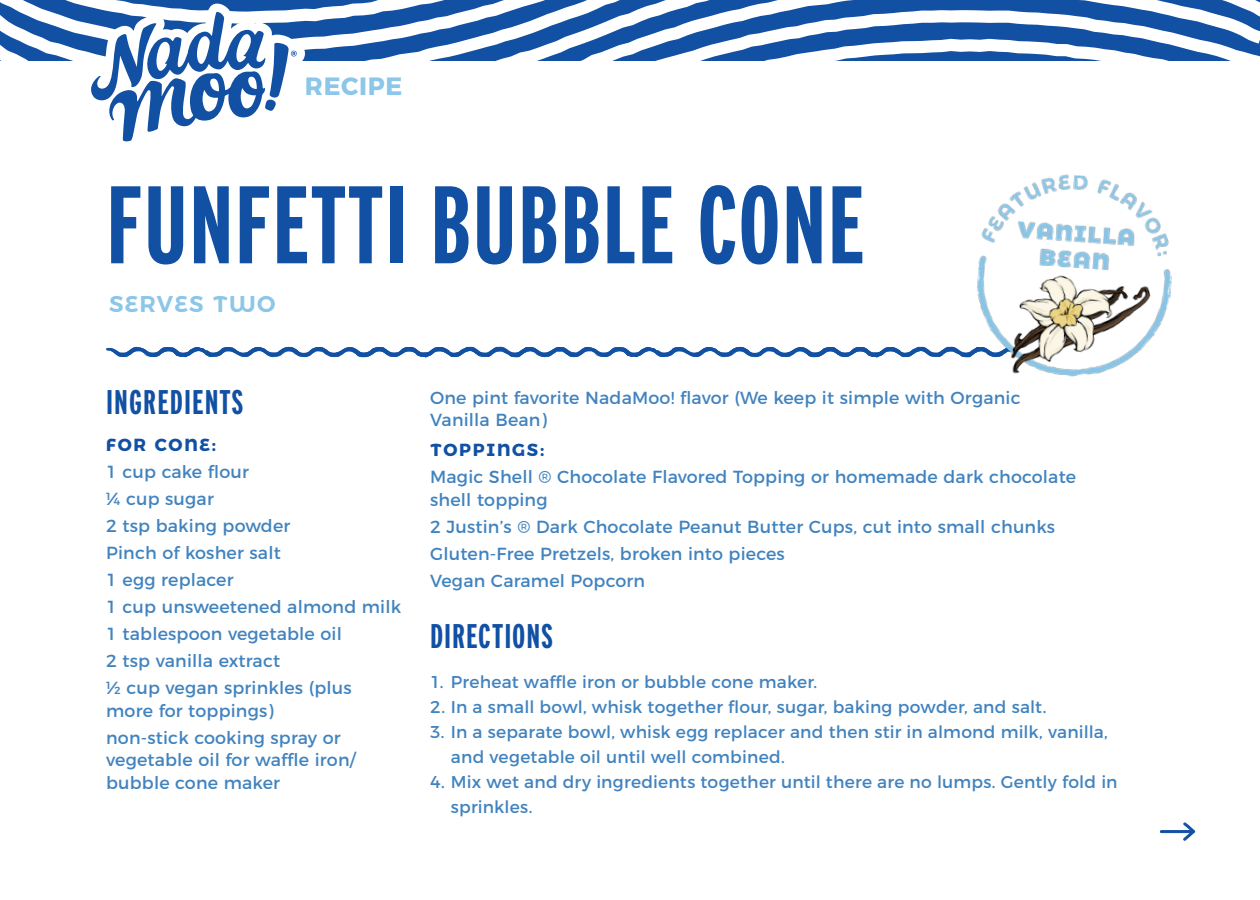
<style>
.page{position:relative;width:1260px;height:900px;background:#fff}
.page>*{position:absolute;margin:0;border:0;box-sizing:border-box;transform-origin:0 0}
.t1{font:700 110px "Interstate Compressed";letter-spacing:.01em;color:#1150a3}
.t2{font:700 34.25px "Interstate Compressed";letter-spacing:.03em;color:#1150a3}
.t3{font:700 25px "Montserrat";letter-spacing:.025em;color:#8cc6e8}
.t4{font:600 22.75px "Montserrat Alternates";letter-spacing:.05em;color:#8cc6e8}
.t5{font:17.5px/27px "Montserrat";letter-spacing:.01em;color:#4183bf}
.t6{font:700 17.5px "Montserrat Alternates";letter-spacing:.1em;color:#1150a3}
.t7{font:17px/25px "Montserrat";letter-spacing:.01em;color:#4183bf}
</style>
<div class="page">
<svg style="left:0;top:0;width:1260px;height:61px"></svg>
<svg style="left:82px;top:4px;width:223px;height:138px"></svg>
<svg style="left:106px;top:346px;width:863px;height:12px"></svg>
<img style="left:969px;top:174px;width:203px;height:203px">
<svg style="left:1159px;top:822px;width:37px;height:19px"></svg>
<h3 class="t3" style="left:305px;top:66px;width:99px">RECIPE</h3>
<h1 class="t1" style="left:106px;top:164px;width:760px">FUNFETTI BUBBLE CONE</h1>
<h3 class="t4" style="left:109px;top:285px;width:168px">SERVES TWO</h3>
<h2 class="t2" style="left:106px;top:383px;width:139px">INGREDIENTS</h2>
<p class="t6" style="left:106px;top:431px;width:112px">FOR CONE:</p>
<p class="t5" style="left:106px;top:457px;width:296px">1 cup cake flour<br>¼ cup sugar<br>2 tsp baking powder<br>Pinch of kosher salt<br>1 egg replacer<br>1 cup unsweetened almond milk<br>1 tablespoon vegetable oil<br>2 tsp vanilla extract<br>½ cup vegan sprinkles (plus</p>
<p class="t5" style="left:106px;top:696px;width:236px">more for toppings) non-stick cooking spray or</p>
<p class="t5" style="left:106px;top:747px;width:251px;line-height:22.5px">vegetable oil for waffle iron/ bubble cone maker</p>
<p class="t5" style="left:430px;top:385px;width:592px;line-height:22.5px">One pint favorite NadaMoo! flavor (We keep it simple with Organic<br>Vanilla Bean)</p>
<p class="t6" style="left:430px;top:436px;width:116px">TOPPINGS:</p>
<p class="t5" style="left:430px;top:464px;width:647px;line-height:22.5px">Magic Shell ® Chocolate Flavored Topping or homemade dark chocolate shell topping</p>
<p class="t5" style="left:430px;top:511px;width:626px">2 Justin’s ® Dark Chocolate Peanut Butter Cups, cut into small chunks<br>Gluten-Free Pretzels, broken into pieces<br>Vegan Caramel Popcorn</p>
<h2 class="t2" style="left:430px;top:617px;width:124px">DIRECTIONS</h2>
<p class="t7" style="left:430px;top:668px;width:389px">1. Preheat waffle iron or bubble cone maker.</p>
<p class="t7" style="left:430px;top:693px;width:618px">2. In a small bowl, whisk together flour, sugar, baking powder, and salt.</p>
<p class="t7" style="left:451px;top:718px;width:659px;text-indent:-21px">3. In a separate bowl, whisk egg replacer and then stir in almond milk, vanilla, and vegetable oil until well combined.</p>
<p class="t7" style="left:451px;top:768px;width:668px;text-indent:-21px">4. Mix wet and dry ingredients together until there are no lumps. Gently fold in sprinkles.</p>
</div>
